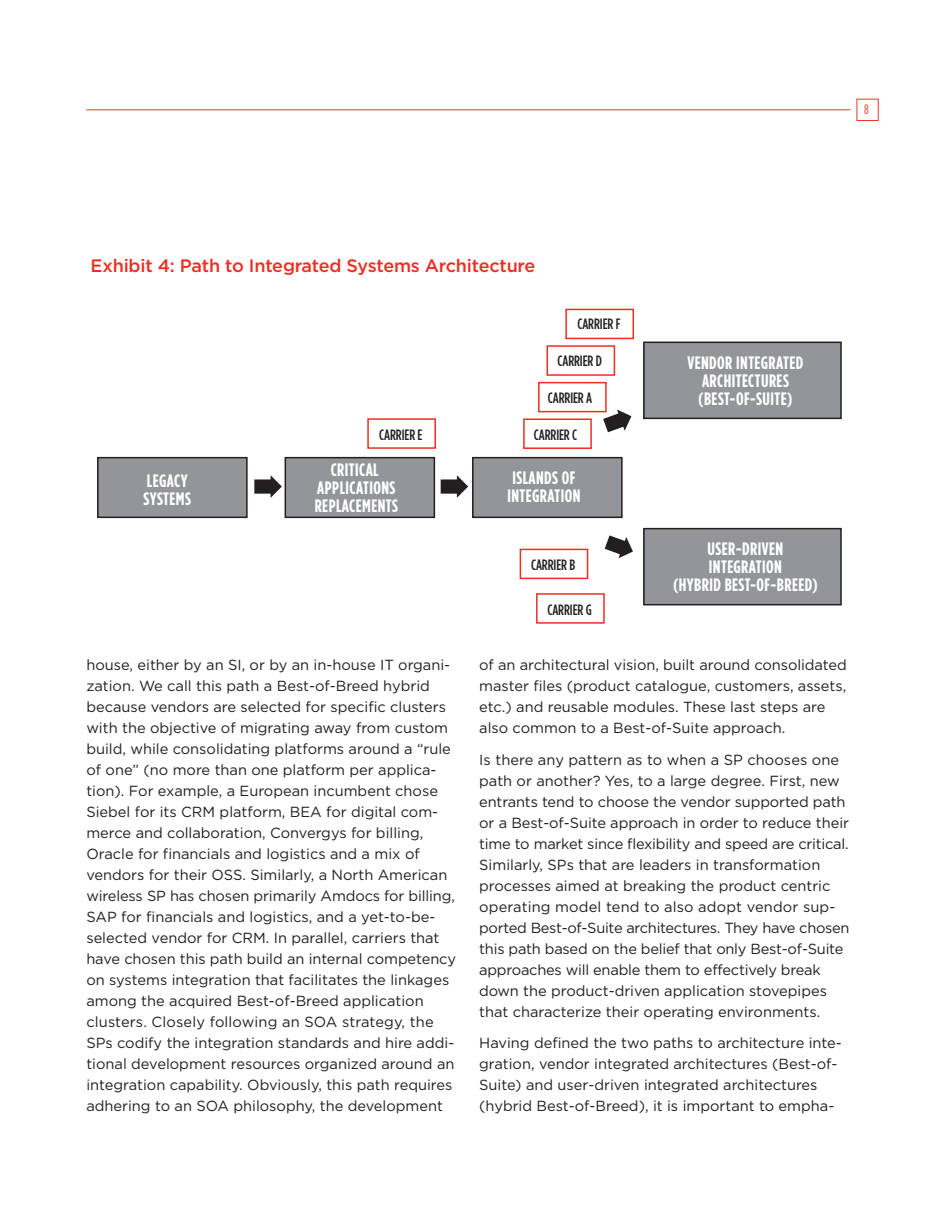
<style>
.page{position:relative;width:945px;height:1215px;background:#fff}
.page>*{position:absolute;margin:0;border:0;box-sizing:border-box;transform-origin:0 0}
.t1{font:700 18px/18px "Gotham Condensed";letter-spacing:.025em;color:#fff;text-align:center}
.t2{font:500 18px "Gotham";letter-spacing:-.01em;color:#ee2e22}
.t3{font:500 15px "Gotham Condensed";letter-spacing:-.005em;color:#231f20}
.t4{font:14.7px/21px "Gotham";color:#231f20}
.t5{font:13.5px "Gotham Condensed";color:#ee3529}
</style>
<div class="page">
<hr style="left:86px;top:109px;width:764px;height:1px;background:#ee3529">
<div style="left:98px;top:458px;width:149px;height:59px;background:#939598"></div>
<div style="left:97px;top:457px;width:151px;height:61px;border:2px solid #231f20"></div>
<div style="left:285px;top:458px;width:149px;height:59px;background:#939598"></div>
<div style="left:285px;top:457px;width:150px;height:61px;border:2px solid #231f20"></div>
<div style="left:473px;top:458px;width:149px;height:59px;background:#939598"></div>
<div style="left:472px;top:457px;width:151px;height:61px;border:2px solid #231f20"></div>
<div style="left:644px;top:342px;width:197px;height:76px;background:#939598"></div>
<div style="left:643px;top:342px;width:199px;height:77px;border:2px solid #231f20"></div>
<svg style="left:254px;top:475px;width:28px;height:23px"></svg>
<svg style="left:441px;top:475px;width:27px;height:23px"></svg>
<svg style="left:605px;top:535px;width:28px;height:23px"></svg>
<svg style="left:603px;top:409px;width:28px;height:23px"></svg>
<div style="left:367px;top:418px;width:69px;height:31px;border:2px solid #ee2e22"></div>
<div style="left:538px;top:382px;width:69px;height:30px;border:2px solid #ee2e22"></div>
<div style="left:547px;top:345px;width:68px;height:31px;border:2px solid #ee2e22"></div>
<div style="left:565px;top:309px;width:69px;height:30px;border:2px solid #ee2e22"></div>
<div style="left:523px;top:418px;width:69px;height:31px;border:2px solid #ee2e22"></div>
<div style="left:520px;top:549px;width:68px;height:30px;border:2px solid #ee2e22"></div>
<div style="left:536px;top:593px;width:69px;height:31px;border:2px solid #ee2e22"></div>
<div style="left:644px;top:529px;width:197px;height:76px;background:#939598"></div>
<div style="left:643px;top:528px;width:199px;height:77px;border:2px solid #231f20"></div>
<p class="t5" style="left:864px;top:102px;width:6px">8</p>
<p class="t2" style="left:91px;top:256px;width:446px">Exhibit 4: Path to Integrated Systems Architecture</p>
<p class="t3" style="left:577px;top:315px;width:44px">CARRIER F</p>
<p class="t3" style="left:557px;top:352px;width:46px">CARRIER D</p>
<p class="t3" style="left:548px;top:389px;width:46px">CARRIER A</p>
<p class="t1" style="left:144px;top:472px;width:49px;text-align:left">LEGACY<br>SYSTEMS</p>
<p class="t3" style="left:379px;top:426px;width:45px">CARRIER E</p>
<p class="t3" style="left:534px;top:426px;width:45px">CARRIER C</p>
<p class="t1" style="left:315px;top:460px;width:85px">CRITICAL<br>APPLICATIONS<br>REPLACEMENTS</p>
<p class="t1" style="left:507px;top:469px;width:75px;text-align:left">ISLANDS OF<br>INTEGRATION</p>
<p class="t3" style="left:531px;top:556px;width:46px">CARRIER B</p>
<p class="t3" style="left:547px;top:601px;width:46px">CARRIER G</p>
<p class="t1" style="left:687px;top:353px;width:118px">VENDOR INTEGRATED<br>ARCHITECTURES (BEST-OF-SUITE)</p>
<p class="t1" style="left:673px;top:540px;width:146px">USER-DRIVEN<br>INTEGRATION<br>(HYBRID BEST-OF-BREED)</p>
<p class="t4" style="left:86px;top:655px;width:371px">house, either by an SI, or by an in-house IT organi&shy;zation. We call this path a Best-of-Breed hybrid because vendors are selected for specific clusters with the objective of migrating away from custom build, while consolidating platforms around a “rule of one” (no more than one platform per applica&shy;tion). For example, a European incumbent chose Siebel for its CRM platform, BEA for digital com&shy;merce and collaboration, Convergys for billing, Oracle for financials and logistics and a mix of vendors for their OSS. Similarly, a North American wireless SP has chosen primarily Amdocs for billing, SAP for financials and logistics, and a yet-to-be&shy;selected vendor for CRM. In parallel, carriers that have chosen this path build an internal competency on systems integration that facilitates the linkages among the acquired Best-of-Breed application clusters. Closely following an SOA strategy, the SPs codify the integration standards and hire addi&shy;tional development resources organized around an integration capability. Obviously, this path requires adhering to an SOA philosophy, the development</p>
<p class="t4" style="left:479px;top:655px;width:369px">of an architectural vision, built around consolidated master files (product catalogue, customers, assets, etc.) and reusable modules. These last steps are also common to a Best-of-Suite approach.</p>
<p class="t4" style="left:479px;top:749px;width:372px">Is there any pattern as to when a SP chooses one path or another? Yes, to a large degree. First, new entrants tend to choose the vendor supported path or a Best-of-Suite approach in order to reduce their time to market since flexibility and speed are critical.<br>Similarly, SPs that are leaders in transformation processes aimed at breaking the product centric operating model tend to also adopt vendor sup&shy;ported Best-of-Suite architectures. They have chosen this path based on the belief that only Best-of-Suite approaches will enable them to effectively break down the product-driven application stovepipes that characterize their operating environments.</p>
<p class="t4" style="left:479px;top:1033px;width:364px">Having defined the two paths to architecture inte&shy;gration, vendor integrated architectures (Best-of-Suite) and user-driven integrated architectures (hybrid Best-of-Breed), it is important to empha-</p>
</div>
